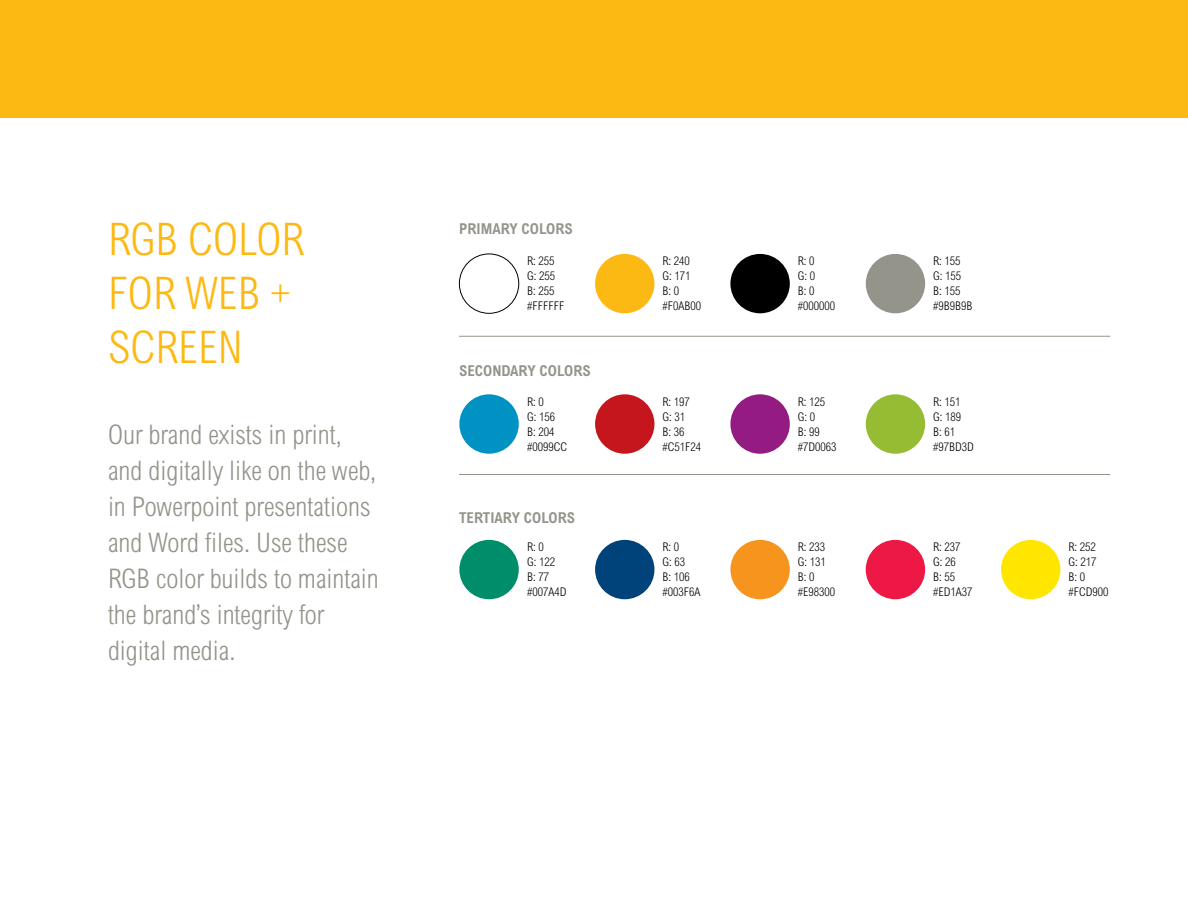
<style>
.page{position:relative;width:1188px;height:918px;background:#fff}
.page>*{position:absolute;margin:0;border:0;box-sizing:border-box;transform-origin:0 0}
.t1{font:300 condensed 45px/54px "Arial MT Std";color:#fdb913}
.t2{font:300 condensed 27px/36px "Arial MT Std";color:#94948b}
.t3{font:700 condensed 15px "Arial";color:#94948b}
.t4{font:300 condensed 12px/15px "Arial MT Std";color:#000}
</style>
<div class="page">
<div style="left:0;top:0;width:1188px;height:117px;background:#fdb913"></div>
<div style="left:459px;top:254px;width:60px;height:60px;border:1px solid #000;border-radius:50%"></div>
<div style="left:595px;top:254px;width:59px;height:59px;background:#fdb913;border-radius:50%"></div>
<div style="left:730px;top:254px;width:60px;height:59px;background:#000;border-radius:50%"></div>
<div style="left:866px;top:254px;width:59px;height:59px;background:#94948b;border-radius:50%"></div>
<div style="left:459px;top:394px;width:60px;height:60px;background:#0092c3;border-radius:50%"></div>
<div style="left:595px;top:394px;width:59px;height:60px;background:#c4161c;border-radius:50%"></div>
<div style="left:730px;top:394px;width:60px;height:60px;background:#941b82;border-radius:50%"></div>
<div style="left:866px;top:394px;width:59px;height:60px;background:#96bc33;border-radius:50%"></div>
<div style="left:459px;top:540px;width:60px;height:59px;background:#008d6a;border-radius:50%"></div>
<div style="left:595px;top:540px;width:59px;height:59px;background:#00427a;border-radius:50%"></div>
<div style="left:730px;top:540px;width:60px;height:59px;background:#f7941e;border-radius:50%"></div>
<div style="left:866px;top:540px;width:59px;height:59px;background:#ed1846;border-radius:50%"></div>
<div style="left:1001px;top:540px;width:59px;height:59px;background:#ffe600;border-radius:50%"></div>
<hr style="left:459px;top:336px;width:651px;height:1px;background:#94948b">
<hr style="left:459px;top:474px;width:651px;height:1px;background:#94948b">
<h1 class="t1" style="left:108px;top:213px;width:197px">RGB Color<br>FOR WEB +<br>SCREEN</h1>
<h2 class="t2" style="left:108px;top:417px;width:272px">Our brand exists in print, and digitally like on the web, in Powerpoint presentations and Word files. Use these<br>RGB color builds to maintain the brand’s integrity for digital media.</h2>
<p class="t3" style="left:459px;top:220px;width:115px">PRIMARY COLORS</p>
<p class="t4" style="left:527px;top:254px;width:39px">R: 255<br>G: 255<br>B: 255 #FFFFFF</p>
<p class="t4" style="left:662px;top:254px;width:40px">R: 240<br>G: 171<br>B: 0 #F0AB00</p>
<p class="t4" style="left:798px;top:254px;width:39px">R: 0<br>G: 0<br>B: 0 #000000</p>
<p class="t4" style="left:933px;top:254px;width:41px">R: 155<br>G: 155<br>B: 155 #9B9B9B</p>
<p class="t3" style="left:459px;top:362px;width:133px">SECONDARY COLORS</p>
<p class="t4" style="left:527px;top:394px;width:41px">R: 0<br>G: 156<br>B: 204 #0099CC</p>
<p class="t4" style="left:662px;top:394px;width:40px">R: 197<br>G: 31<br>B: 36 #C51F24</p>
<p class="t4" style="left:798px;top:394px;width:40px">R: 125<br>G: 0<br>B: 99 #7D0063</p>
<p class="t4" style="left:933px;top:394px;width:42px">R: 151<br>G: 189<br>B: 61 #97BD3D</p>
<p class="t3" style="left:459px;top:509px;width:118px">TERTIARY COLORS</p>
<p class="t4" style="left:527px;top:540px;width:41px">R: 0<br>G: 122<br>B: 77 #007A4D</p>
<p class="t4" style="left:662px;top:540px;width:39px">R: 0<br>G: 63<br>B: 106 #003F6A</p>
<p class="t4" style="left:798px;top:540px;width:39px">R: 233<br>G: 131<br>B: 0 #E98300</p>
<p class="t4" style="left:933px;top:540px;width:41px">R: 237<br>G: 26<br>B: 55 #ED1A37</p>
<p class="t4" style="left:1068px;top:540px;width:41px">R: 252<br>G: 217<br>B: 0 #FCD900</p>
</div>
